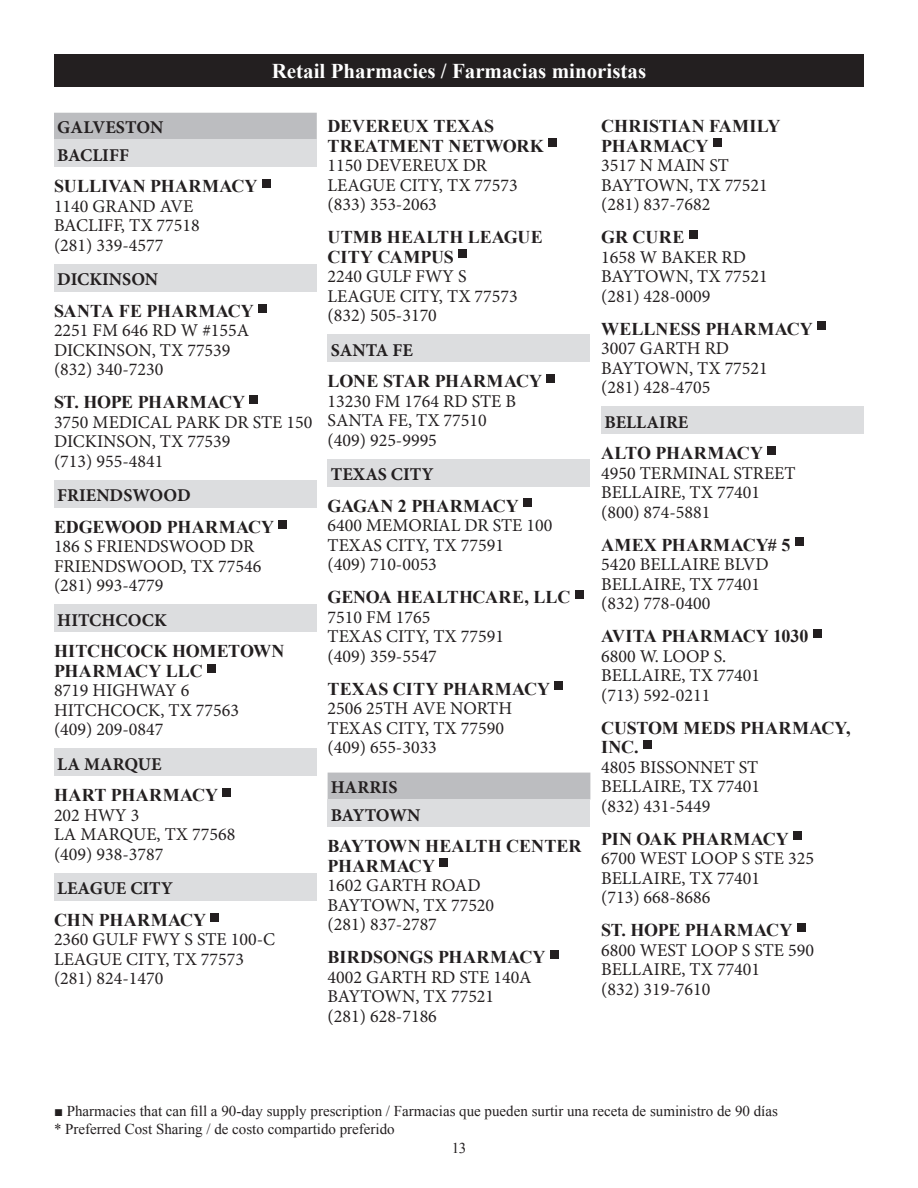
<style>
.page{position:relative;width:918px;height:1188px;background:#fff}
.page>*{position:absolute;margin:0;border:0;box-sizing:border-box;transform-origin:0 0}
.t1{font:700 21px "Times New Roman";color:#fff}
.Listings___Last_Line_in_Address{font:18px/19.5px "Minion Pro";color:#231f20}
.Listings___Pharmacy_Name{font:700 18px/19.5px "Times New Roman";letter-spacing:.005em;color:#231f20}
.Listings___CITY_Gray_subheads{font:700 18px "Minion Pro";color:#231f20}
.Listings___Pharmacy_Name-2{font:700 18px "Times New Roman";letter-spacing:-.015em;color:#231f20}
.Listings___County_heads{font:700 18px "Minion Pro";letter-spacing:.01em;color:#231f20}
.Listings___Pharmacy_Name-3{font:700 18px "Times New Roman";letter-spacing:.025em;color:#231f20}
.Listings___CITY_Gray_subheads-2{font:700 18px "Minion Pro";letter-spacing:-.02em;color:#231f20}
.t2{font:15px "Times New Roman";color:#231f20}
</style>
<div class="page">
<div style="left:54px;top:54px;width:810px;height:32px;background:#231f20"></div>
<div style="left:54px;top:113px;width:263px;height:27px;background:#bcbdc0"></div>
<div style="left:54px;top:139px;width:263px;height:28px;background:#dcdddf"></div>
<div style="left:54px;top:264px;width:263px;height:28px;background:#dcdddf"></div>
<div style="left:54px;top:480px;width:263px;height:28px;background:#dcdddf"></div>
<div style="left:54px;top:604px;width:263px;height:28px;background:#dcdddf"></div>
<div style="left:54px;top:748px;width:263px;height:28px;background:#dcdddf"></div>
<div style="left:54px;top:873px;width:263px;height:28px;background:#dcdddf"></div>
<div style="left:262px;top:179px;width:8px;height:9px;background:#231f20"></div>
<div style="left:258px;top:304px;width:9px;height:8px;background:#231f20"></div>
<div style="left:250px;top:395px;width:8px;height:9px;background:#231f20"></div>
<div style="left:279px;top:520px;width:8px;height:8px;background:#231f20"></div>
<div style="left:207px;top:664px;width:9px;height:8px;background:#231f20"></div>
<div style="left:223px;top:788px;width:8px;height:9px;background:#231f20"></div>
<div style="left:211px;top:913px;width:8px;height:8px;background:#231f20"></div>
<div style="left:328px;top:334px;width:262px;height:28px;background:#dcdddf"></div>
<div style="left:328px;top:459px;width:262px;height:28px;background:#dcdddf"></div>
<div style="left:328px;top:773px;width:262px;height:27px;background:#bcbdc0"></div>
<div style="left:328px;top:799px;width:262px;height:28px;background:#dcdddf"></div>
<div style="left:548px;top:139px;width:9px;height:8px;background:#231f20"></div>
<div style="left:458px;top:250px;width:9px;height:8px;background:#231f20"></div>
<div style="left:547px;top:374px;width:8px;height:9px;background:#231f20"></div>
<div style="left:523px;top:499px;width:9px;height:8px;background:#231f20"></div>
<div style="left:575px;top:590px;width:8px;height:9px;background:#231f20"></div>
<div style="left:555px;top:682px;width:8px;height:8px;background:#231f20"></div>
<div style="left:440px;top:859px;width:8px;height:8px;background:#231f20"></div>
<div style="left:550px;top:950px;width:8px;height:9px;background:#231f20"></div>
<div style="left:601px;top:406px;width:263px;height:28px;background:#dcdddf"></div>
<div style="left:713px;top:139px;width:8px;height:8px;background:#231f20"></div>
<div style="left:689px;top:230px;width:8px;height:9px;background:#231f20"></div>
<div style="left:817px;top:322px;width:9px;height:8px;background:#231f20"></div>
<div style="left:768px;top:446px;width:8px;height:9px;background:#231f20"></div>
<div style="left:795px;top:538px;width:8px;height:8px;background:#231f20"></div>
<div style="left:813px;top:629px;width:8px;height:9px;background:#231f20"></div>
<div style="left:643px;top:740px;width:9px;height:9px;background:#231f20"></div>
<div style="left:793px;top:832px;width:9px;height:8px;background:#231f20"></div>
<div style="left:797px;top:923px;width:8px;height:9px;background:#231f20"></div>
<p class="t1" style="left:272px;top:56px;width:376px">Retail Pharmacies / Farmacias minoristas</p>
<p class="Listings___County_heads" style="left:57px;top:115px;width:108px">GALVESTON</p>
<p class="Listings___CITY_Gray_subheads" style="left:57px;top:142px;width:73px">BACLIFF</p>
<p class="Listings___Pharmacy_Name" style="left:54px;top:176px;width:205px">SULLIVAN PHARMACY</p>
<p class="Listings___Last_Line_in_Address" style="left:54px;top:196px;width:147px">1140 GRAND AVE<br>BACLIFF, TX 77518 (281) 339-4577</p>
<p class="Listings___CITY_Gray_subheads" style="left:57px;top:267px;width:102px">DICKINSON</p>
<p class="Listings___Pharmacy_Name" style="left:54px;top:300px;width:201px">SANTA FE PHARMACY</p>
<p class="Listings___Last_Line_in_Address" style="left:54px;top:321px;width:197px">2251 FM 646 RD W #155A<br>DICKINSON, TX 77539 (832) 340-7230</p>
<p class="Listings___Pharmacy_Name-2" style="left:54px;top:390px;width:193px">ST. HOPE PHARMACY</p>
<p class="Listings___Last_Line_in_Address" style="left:54px;top:412px;width:260px">3750 MEDICAL PARK DR STE 150<br>DICKINSON, TX 77539<br>(713) 955-4841</p>
<p class="Listings___CITY_Gray_subheads" style="left:57px;top:483px;width:135px">FRIENDSWOOD</p>
<p class="Listings___Pharmacy_Name" style="left:54px;top:516px;width:222px">EDGEWOOD PHARMACY</p>
<p class="Listings___Last_Line_in_Address" style="left:54px;top:537px;width:209px">186 S FRIENDSWOOD DR<br>FRIENDSWOOD, TX 77546 (281) 993-4779</p>
<p class="Listings___CITY_Gray_subheads" style="left:57px;top:607px;width:111px">HITCHCOCK</p>
<p class="Listings___Pharmacy_Name" style="left:54px;top:641px;width:232px">HITCHCOCK HOMETOWN<br>PHARMACY LLC</p>
<p class="Listings___Last_Line_in_Address" style="left:54px;top:681px;width:187px">8719 HIGHWAY 6<br>HITCHCOCK, TX 77563 (409) 209-0847</p>
<p class="Listings___CITY_Gray_subheads" style="left:57px;top:751px;width:106px">LA MARQUE</p>
<p class="Listings___Pharmacy_Name-3" style="left:54px;top:783px;width:166px">HART PHARMACY</p>
<p class="Listings___Last_Line_in_Address" style="left:54px;top:805px;width:183px">202 HWY 3<br>LA MARQUE, TX 77568 (409) 938-3787</p>
<p class="Listings___CITY_Gray_subheads" style="left:57px;top:876px;width:117px">LEAGUE CITY</p>
<p class="Listings___Pharmacy_Name" style="left:54px;top:909px;width:154px">CHN PHARMACY</p>
<p class="Listings___Last_Line_in_Address" style="left:54px;top:930px;width:223px">2360 GULF FWY S STE 100-C<br>LEAGUE CITY, TX 77573 (281) 824-1470</p>
<p class="Listings___Pharmacy_Name" style="left:328px;top:116px;width:218px">DEVEREUX TEXAS<br>TREATMENT NETWORK</p>
<p class="Listings___Last_Line_in_Address" style="left:328px;top:156px;width:192px">1150 DEVEREUX DR<br>LEAGUE CITY, TX 77573 (833) 353-2063</p>
<p class="Listings___Pharmacy_Name" style="left:328px;top:227px;width:217px">UTMB HEALTH LEAGUE<br>CITY CAMPUS</p>
<p class="Listings___Last_Line_in_Address" style="left:328px;top:267px;width:192px">2240 GULF FWY S<br>LEAGUE CITY, TX 77573 (832) 505-3170</p>
<p class="Listings___CITY_Gray_subheads" style="left:331px;top:337px;width:84px">SANTA FE</p>
<p class="Listings___Pharmacy_Name" style="left:328px;top:371px;width:216px">LONE STAR PHARMACY</p>
<p class="Listings___Last_Line_in_Address" style="left:328px;top:391px;width:190px">13230 FM 1764 RD STE B<br>SANTA FE, TX 77510 (409) 925-9995</p>
<p class="Listings___CITY_Gray_subheads" style="left:331px;top:462px;width:104px">TEXAS CITY</p>
<p class="Listings___Pharmacy_Name" style="left:328px;top:495px;width:193px">GAGAN 2 PHARMACY</p>
<p class="Listings___Last_Line_in_Address" style="left:328px;top:516px;width:226px">6400 MEMORIAL DR STE 100<br>TEXAS CITY, TX 77591<br>(409) 710-0053</p>
<p class="Listings___Pharmacy_Name" style="left:328px;top:587px;width:244px">GENOA HEALTHCARE, LLC</p>
<p class="Listings___Last_Line_in_Address" style="left:328px;top:607px;width:178px">7510 FM 1765<br>TEXAS CITY, TX 77591 (409) 359-5547</p>
<p class="Listings___Pharmacy_Name" style="left:328px;top:678px;width:224px">TEXAS CITY PHARMACY</p>
<p class="Listings___Last_Line_in_Address" style="left:328px;top:699px;width:186px">2506 25TH AVE NORTH<br>TEXAS CITY, TX 77590 (409) 655-3033</p>
<p class="Listings___County_heads" style="left:331px;top:774px;width:68px">HARRIS</p>
<p class="Listings___CITY_Gray_subheads-2" style="left:331px;top:802px;width:91px">BAYTOWN</p>
<p class="Listings___Pharmacy_Name" style="left:328px;top:836px;width:255px">BAYTOWN HEALTH CENTER<br>PHARMACY</p>
<p class="Listings___Last_Line_in_Address" style="left:328px;top:876px;width:168px">1602 GARTH ROAD<br>BAYTOWN, TX 77520 (281) 837-2787</p>
<p class="Listings___Pharmacy_Name" style="left:328px;top:947px;width:219px">BIRDSONGS PHARMACY</p>
<p class="Listings___Last_Line_in_Address" style="left:328px;top:967px;width:206px">4002 GARTH RD STE 140A<br>BAYTOWN, TX 77521 (281) 628-7186</p>
<p class="Listings___Pharmacy_Name" style="left:601px;top:116px;width:181px">CHRISTIAN FAMILY<br>PHARMACY</p>
<p class="Listings___Last_Line_in_Address" style="left:601px;top:156px;width:168px">3517 N MAIN ST<br>BAYTOWN, TX 77521 (281) 837-7682</p>
<p class="Listings___Pharmacy_Name" style="left:601px;top:227px;width:85px">GR CURE</p>
<p class="Listings___Last_Line_in_Address" style="left:601px;top:247px;width:168px">1658 W BAKER RD<br>BAYTOWN, TX 77521 (281) 428-0009</p>
<p class="Listings___Pharmacy_Name" style="left:601px;top:318px;width:213px">WELLNESS PHARMACY</p>
<p class="Listings___Last_Line_in_Address" style="left:601px;top:339px;width:168px">3007 GARTH RD<br>BAYTOWN, TX 77521 (281) 428-4705</p>
<p class="Listings___CITY_Gray_subheads" style="left:604px;top:409px;width:85px">BELLAIRE</p>
<p class="Listings___Pharmacy_Name" style="left:601px;top:443px;width:163px">ALTO PHARMACY</p>
<p class="Listings___Last_Line_in_Address" style="left:601px;top:463px;width:196px">4950 TERMINAL STREET<br>BELLAIRE, TX 77401 (800) 874-5881</p>
<p class="Listings___Pharmacy_Name" style="left:601px;top:534px;width:191px">AMEX PHARMACY# 5</p>
<p class="Listings___Last_Line_in_Address" style="left:601px;top:555px;width:169px">5420 BELLAIRE BLVD<br>BELLAIRE, TX 77401 (832) 778-0400</p>
<p class="Listings___Pharmacy_Name" style="left:601px;top:626px;width:209px">AVITA PHARMACY 1030</p>
<p class="Listings___Last_Line_in_Address" style="left:601px;top:646px;width:161px">6800 W. LOOP S.<br>BELLAIRE, TX 77401 (713) 592-0211</p>
<p class="Listings___Pharmacy_Name" style="left:601px;top:717px;width:251px">CUSTOM MEDS PHARMACY,<br>INC.</p>
<p class="Listings___Last_Line_in_Address" style="left:601px;top:757px;width:161px;text-align:justify">4805 BISSONNET ST BELLAIRE, TX 77401 (832) 431-5449</p>
<p class="Listings___Pharmacy_Name" style="left:601px;top:828px;width:189px">PIN OAK PHARMACY</p>
<p class="Listings___Last_Line_in_Address" style="left:601px;top:849px;width:215px">6700 WEST LOOP S STE 325<br>BELLAIRE, TX 77401<br>(713) 668-8686</p>
<p class="Listings___Pharmacy_Name-2" style="left:601px;top:918px;width:193px">ST. HOPE PHARMACY</p>
<p class="Listings___Last_Line_in_Address" style="left:601px;top:940px;width:215px">6800 WEST LOOP S STE 590<br>BELLAIRE, TX 77401<br>(832) 319-7610</p>
<p class="t2" style="left:54px;top:1101px;width:725px">■ Pharmacies that can fill a 90-day supply prescription / Farmacias que pueden surtir una receta de suministro de 90 días</p>
<p class="t2" style="left:54px;top:1119px;width:342px">* Preferred Cost Sharing / de costo compartido preferido</p>
<p class="t2" style="left:452px;top:1138px;width:16px">13</p>
</div>
